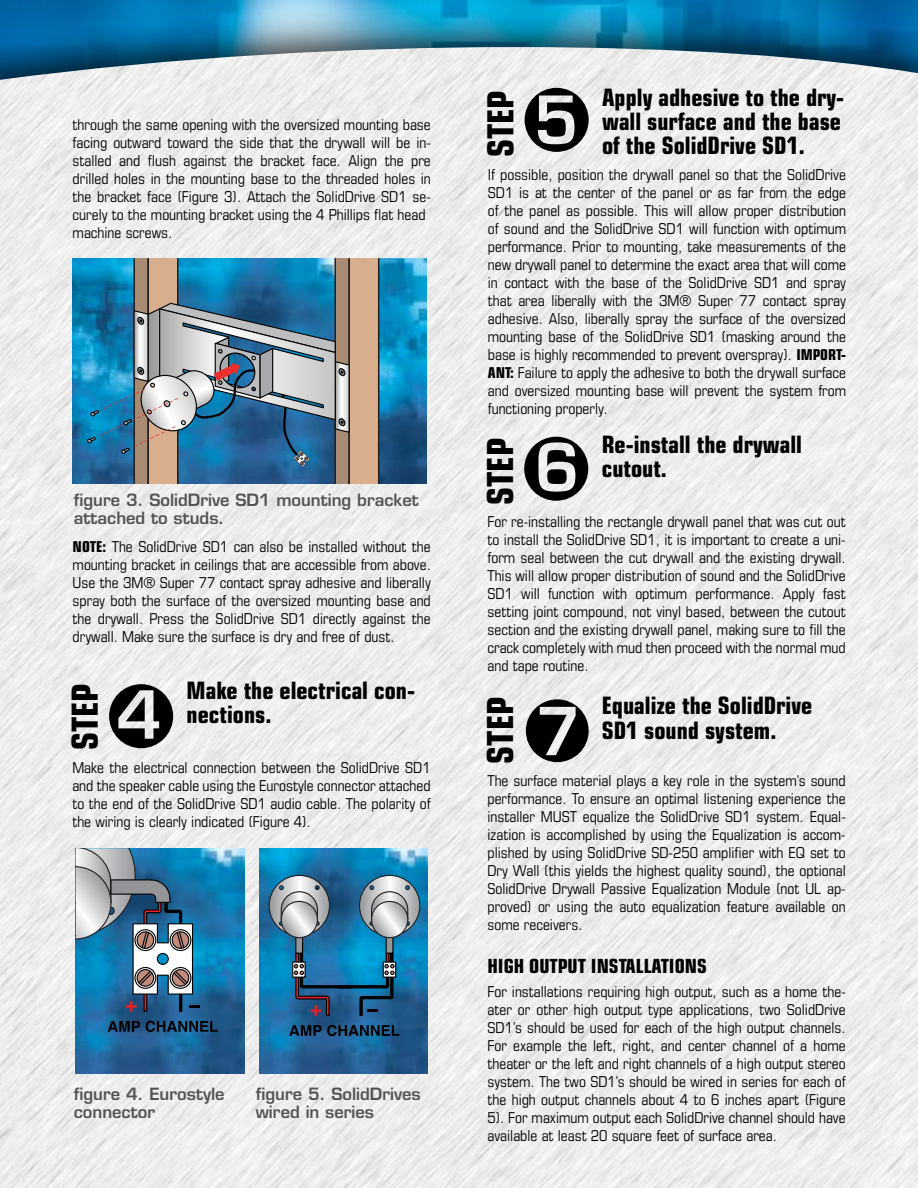
<style>
.page{position:relative;width:918px;height:1188px;background:#fff}
.page>*{position:absolute;margin:0;border:0;box-sizing:border-box;transform-origin:0 0}
.t1{font:700 condensed 36px "Eurostile LT Std";color:#000}
.t2{font:700 condensed 24px/24px "Eurostile LT Std";color:#000}
.t3{font:700 condensed 19.5px "Eurostile LT Std";color:#000}
.t4{font:600 16.5px/18px "Eurostile LT Std";color:#545456}
.t5{font:condensed 15px/18px "Eurostile LT Std";color:#000;text-align:justify}
.s1{font-weight:700}
</style>
<div class="page">
<div style="left:0;top:4px;width:918px;height:1184px;background:#000;opacity:.75"></div>
<img style="left:0;top:47px;width:918px;height:1141px">
<svg style="left:109px;top:684px;width:64px;height:64px"></svg>
<svg style="left:525px;top:88px;width:64px;height:64px"></svg>
<svg style="left:524px;top:437px;width:64px;height:64px"></svg>
<svg style="left:526px;top:699px;width:63px;height:63px;background:#5c5c5c"></svg>
<img style="left:73px;top:258px;width:353px;height:226px">
<div style="left:134px;top:258px;width:14px;height:226px;background:#a78b72"></div>
<hr style="left:133px;top:258px;width:2px;height:226px;background:#221f20">
<div style="left:148px;top:258px;width:30px;height:226px;background:#d9ae8c"></div>
<hr style="left:177px;top:258px;width:1px;height:226px;background:#221f20">
<hr style="left:147px;top:258px;width:2px;height:226px;background:#221f20">
<div style="left:335px;top:258px;width:14px;height:226px;background:#a78b72"></div>
<hr style="left:334px;top:258px;width:2px;height:226px;background:#221f20">
<div style="left:349px;top:258px;width:30px;height:226px;background:#d9ae8c"></div>
<hr style="left:378px;top:258px;width:1px;height:226px;background:#221f20">
<hr style="left:348px;top:258px;width:2px;height:226px;background:#221f20">
<svg style="left:87px;top:303px;width:263px;height:164px;background:#668ca3"></svg>
<img style="left:260px;top:848px;width:168px;height:225px">
<img style="left:76px;top:848px;width:169px;height:225px">
<svg style="left:108px;top:1021px;width:32px;height:11px"></svg>
<svg style="left:146px;top:1021px;width:72px;height:11px"></svg>
<svg style="left:76px;top:848px;width:123px;height:164px;background:#5989a6"></svg>
<svg style="left:289px;top:1025px;width:110px;height:11px"></svg>
<svg style="left:269px;top:875px;width:151px;height:141px;background:#4481a4"></svg>
<p class="t5" style="left:73px;top:115px;width:360px;text-align:left">through the same opening with the oversized mounting base facing outward toward the side that the drywall will be in&shy;stalled and flush against the bracket face. Align the pre drilled holes in the mounting base to the threaded holes in the bracket face (Figure 3). Attach the SolidDrive SD1 se&shy;curely to the mounting bracket using the 4 Phillips flat head machine screws.</p>
<p class="t4" style="left:74px;top:490px;width:347px">figure 3. SolidDrive SD1 mounting bracket</p>
<p class="t4" style="left:74px;top:508px;width:152px">attached to studs.</p>
<p class="t5" style="left:73px;top:537px;width:360px"><span class="s1">NOTE:</span> The SolidDrive SD1 can also be installed without the mounting bracket in ceilings that are accessible from above.<br>Use the 3M® Super 77 contact spray adhesive and liberally spray both the surface of the oversized mounting base and the drywall. Press the SolidDrive SD1 directly against the drywall. Make sure the surface is dry and free of dust.</p>
<h2 class="t2" style="left:602px;top:85px;width:244px">Apply adhesive to the dry&shy;wall surface and the base of the SolidDrive SD1.</h2>
<p class="t5" style="left:488px;top:165px;width:360px">If possible, position the drywall panel so that the SolidDrive SD1 is at the center of the panel or as far from the edge of the panel as possible. This will allow proper distribution of sound and the SolidDrive SD1 will function with optimum performance. Prior to mounting, take measurements of the new drywall panel to determine the exact area that will come in contact with the base of the SolidDrive SD1 and spray that area liberally with the 3M® Super 77 contact spray adhesive. Also, liberally spray the surface of the oversized mounting base of the SolidDrive SD1 (masking around the base is highly recommended to prevent overspray). <span class="s1">IMPORT-ANT:</span> Failure to apply the adhesive to both the drywall surface and oversized mounting base will prevent the system from functioning properly.</p>
<h1 class="t1" style="left:479px;top:157px;width:68px;rotate:-90deg">STEP</h1>
<h2 class="t2" style="left:602px;top:433px;width:202px">Re-install the drywall cutout.</h2>
<p class="t5" style="left:488px;top:513px;width:360px">For re-installing the rectangle drywall panel that was cut out to install the SolidDrive SD1, it is important to create a uni&shy;form seal between the cut drywall and the existing drywall.<br>This will allow proper distribution of sound and the SolidDrive SD1 will function with optimum performance. Apply fast setting joint compound, not vinyl based, between the cutout section and the existing drywall panel, making sure to fill the crack completely with mud then proceed with the normal mud and tape routine.</p>
<h1 class="t1" style="left:478px;top:505px;width:68px;rotate:-90deg">STEP</h1>
<h2 class="t2" style="left:187px;top:678px;width:230px">Make the electrical con&shy;nections.</h2>
<p class="t5" style="left:72px;top:758px;width:360px">Make the electrical connection between the SolidDrive SD1 and the speaker cable using the Eurostyle connector attached to the end of the SolidDrive SD1 audio cable. The polarity of the wiring is clearly indicated (Figure 4).</p>
<h1 class="t1" style="left:63px;top:750px;width:68px;rotate:-90deg">STEP</h1>
<h2 class="t2" style="left:602px;top:692px;width:212px;line-height:25.5px">Equalize the SolidDrive<br>SD1 sound system.</h2>
<p class="t5" style="left:488px;top:771px;width:360px">The surface material plays a key role in the system’s sound performance. To ensure an optimal listening experience the installer MUST equalize the SolidDrive SD1 system. Equal&shy;ization is accomplished by using the Equalization is accom&shy;plished by using SolidDrive SD-250 amplifier with EQ set to Dry Wall (this yields the highest quality sound), the optional SolidDrive Drywall Passive Equalization Module (not UL ap&shy;proved) or using the auto equalization feature available on some receivers.</p>
<h1 class="t1" style="left:478px;top:764px;width:68px;rotate:-90deg">STEP</h1>
<p class="t4" style="left:74px;top:1085px;width:152px">figure 4. Eurostyle connector</p>
<p class="t4" style="left:256px;top:1085px;width:166px">figure 5. SolidDrives wired in series</p>
<h3 class="t3" style="left:488px;top:954px;width:221px">HIGH OUTPUT INSTALLATIONS</h3>
<p class="t5" style="left:488px;top:982px;width:360px">For installations requiring high output, such as a home the&shy;ater or other high output type applications, two SolidDrive SD1’s should be used for each of the high output channels.<br>For example the left, right, and center channel of a home theater or the left and right channels of a high output stereo system. The two SD1’s should be wired in series for each of the high output channels about 4 to 6 inches apart (Figure 5). For maximum output each SolidDrive channel should have available at least 20 square feet of surface area.</p>
</div>
